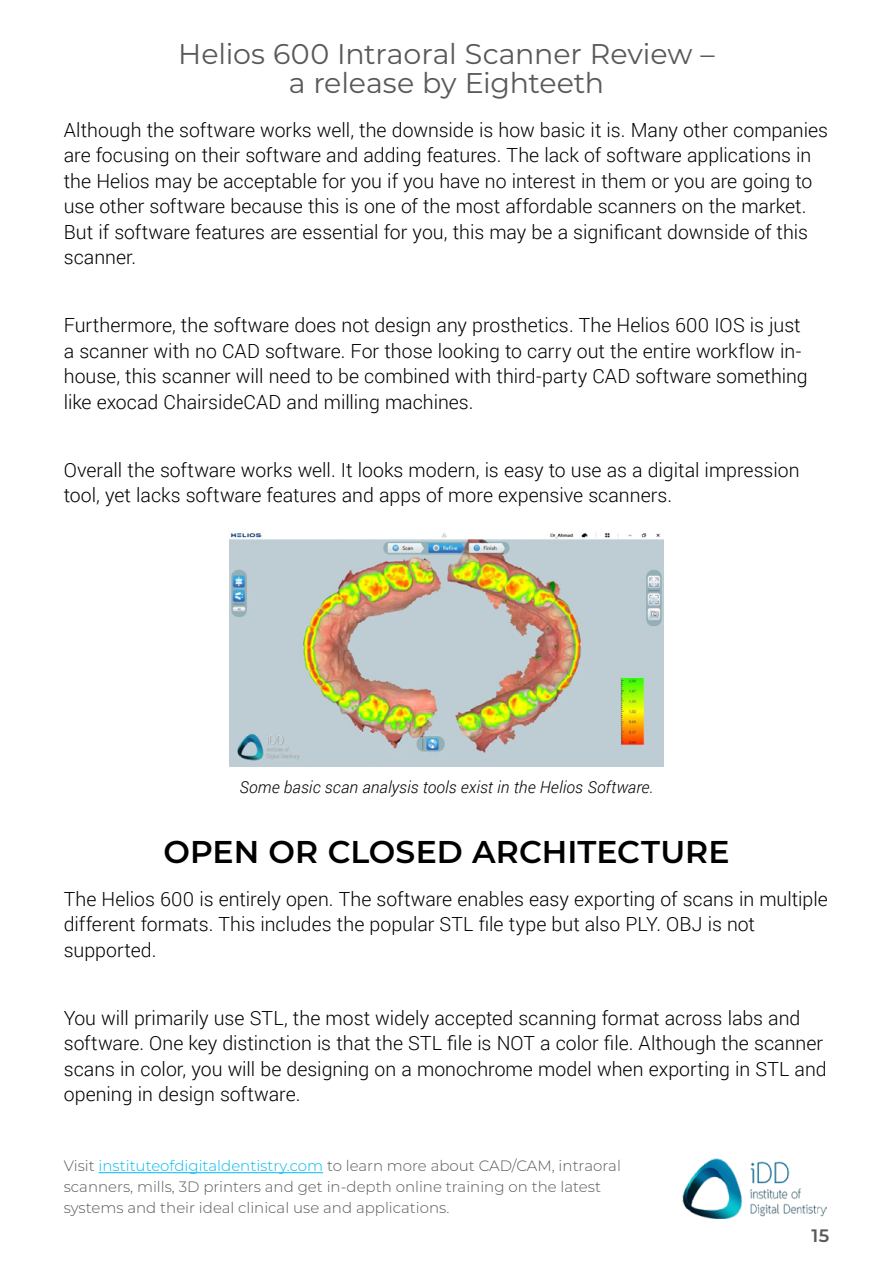
<style>
.page{position:relative;width:893px;height:1263px;background:#fff}
.page>*{position:absolute;margin:0;border:0;box-sizing:border-box;transform-origin:0 0}
.t1{font:600 31.5px "Montserrat";color:#000}
.t2{font:28.5px/28.5px "Montserrat";letter-spacing:-.005em;color:#58595b;text-align:center}
.t3{font:300 19.5px/25.5px "Roboto";color:#000}
.t4{font:600 18px "Montserrat";color:#58595b}
.t5{font:italic 300 16.5px "Roboto";letter-spacing:.005em;color:#000}
.t6{font:300 15px/21px "Montserrat";color:#58595b}
.s1{color:#00b9f1}
</style>
<div class="page">
<hr style="left:99px;top:1172px;width:224px;height:1px;background:#00b9f1">
<img style="left:683px;top:1159px;width:144px;height:59px">
<img style="left:230px;top:531px;width:433px;height:235px">
<h2 class="t2" style="left:178px;top:39px;width:538px">Helios 600 Intraoral Scanner Review – a release by Eighteeth</h2>
<p class="t3" style="left:64px;top:116px;width:766px">Although the software works well, the downside is how basic it is. Many other companies are focusing on their software and adding features. The lack of software applications in the Helios may be acceptable for you if you have no interest in them or you are going to use other software because this is one of the most affordable scanners on the market.<br>But if software features are essential for you, this may be a significant downside of this scanner.</p>
<p class="t3" style="left:64px;top:312px;width:746px">Furthermore, the software does not design any prosthetics. The Helios 600 IOS is just a scanner with no CAD software. For those looking to carry out the entire workflow in&shy;house, this scanner will need to be combined with third-party CAD software something like exocad ChairsideCAD and milling machines.</p>
<p class="t3" style="left:64px;top:457px;width:737px">Overall the software works well. It looks modern, is easy to use as a digital impression tool, yet lacks software features and apps of more expensive scanners.</p>
<p class="t5" style="left:239px;top:776px;width:416px">Some basic scan analysis tools exist in the Helios Software.</p>
<h1 class="t1" style="left:163px;top:830px;width:568px">OPEN OR CLOSED ARCHITECTURE</h1>
<p class="t3" style="left:64px;top:885px;width:766px">The Helios 600 is entirely open. The software enables easy exporting of scans in multiple different formats. This includes the popular STL file type but also PLY. OBJ is not supported.</p>
<p class="t3" style="left:64px;top:1004px;width:764px">You will primarily use STL, the most widely accepted scanning format across labs and software. One key distinction is that the STL file is NOT a color file. Although the scanner scans in color, you will be designing on a monochrome model when exporting in STL and opening in design software.</p>
<p class="t6" style="left:64px;top:1155px;width:559px">Visit <span class="s1">instituteofdigitaldentistry.com</span> to learn more about CAD/CAM, intraoral scanners, mills, 3D printers and get in-depth online training on the latest systems and their ideal clinical use and applications.</p>
<p class="t4" style="left:811px;top:1223px;width:19px">15</p>
</div>
